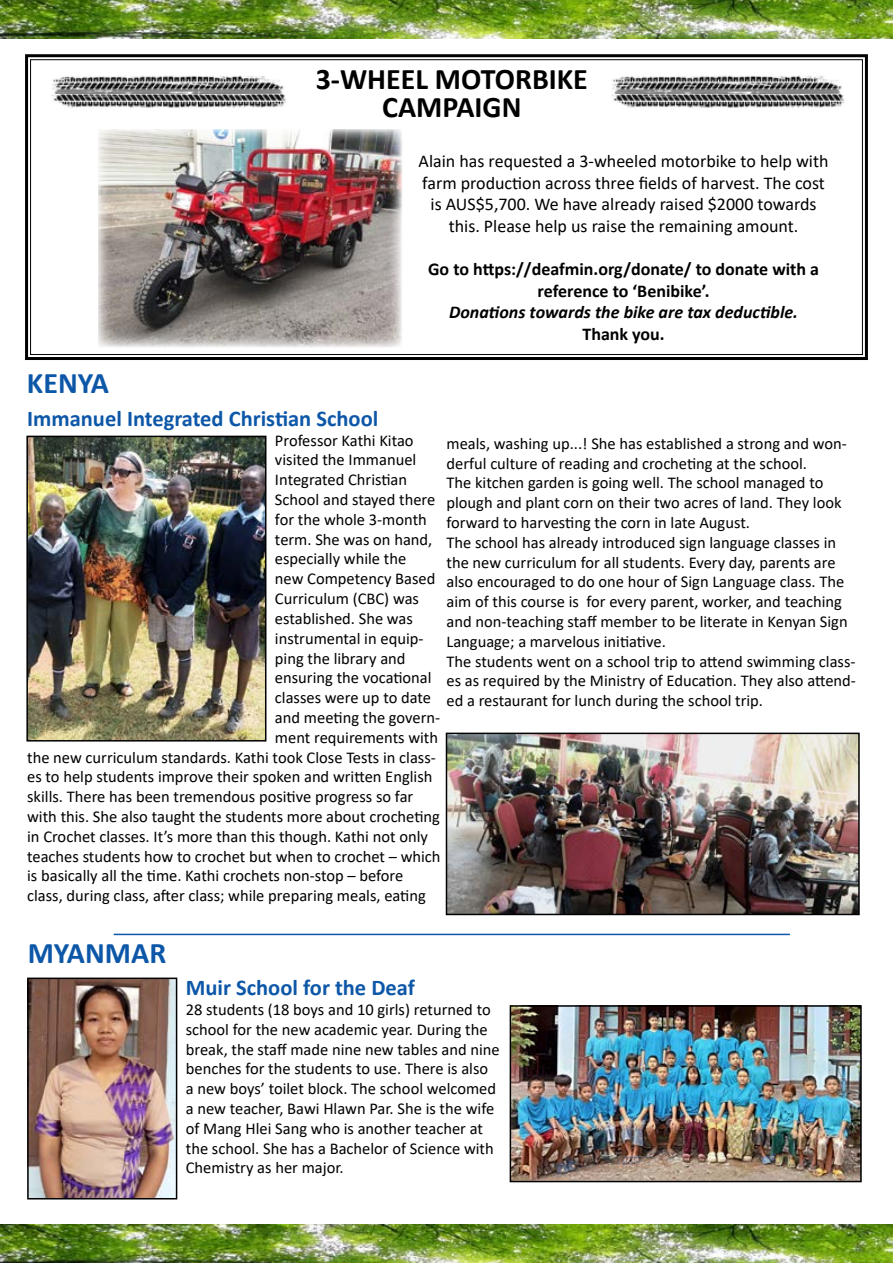
<style>
.page{position:relative;width:893px;height:1263px;background:#fff}
.page>*{position:absolute;margin:0;border:0;box-sizing:border-box;transform-origin:0 0}
.t1{font:700 30px/28.5px "Calibri";color:#000;text-align:center}
.t2{font:700 30px "Calibri";color:#0d57a8}
.t3{font:700 22.5px "Calibri";color:#0d57a8}
.t4{font:18px/21.6px "Calibri";color:#000;text-align:center}
.t5{font:700 18px/21.6px "Calibri";color:#000;text-align:center}
.t6{font:italic 700 18px "Calibri";color:#000}
.t7{font:16.5px/19.8px "Calibri";color:#000}
</style>
<div class="page">
<img style="left:0;top:0;width:893px;height:38px">
<img style="left:0;top:1225px;width:893px;height:38px">
<svg style="left:25px;top:54px;width:843px;height:306px"></svg>
<img style="left:39px;top:69px;width:256px;height:41px">
<img style="left:599px;top:70px;width:256px;height:41px">
<img style="left:98px;top:129px;width:304px;height:218px">
<img style="left:29px;top:439px;width:234px;height:299px">
<div style="left:26px;top:436px;width:240px;height:305px;border:2px solid #000"></div>
<img style="left:449px;top:736px;width:408px;height:176px">
<div style="left:446px;top:733px;width:414px;height:182px;border:2px solid #000"></div>
<img style="left:513px;top:1008px;width:346px;height:171px">
<div style="left:510px;top:1005px;width:352px;height:177px;border:2px solid #000"></div>
<img style="left:30px;top:980px;width:144px;height:216px">
<div style="left:27px;top:977px;width:150px;height:222px;border:2px solid #000"></div>
<hr style="left:114px;top:934px;width:676px;height:1px;background:#0d57a8">
<h1 class="t1" style="left:316px;top:64px;width:274px">3-WHEEL MOTORBIKE<br>CAMPAIGN</h1>
<p class="t4" style="left:419px;top:150px;width:411px">Alain has requested a 3-wheeled motorbike to help with farm production across three fields of harvest. The cost is AUS$5,700. We have already raised $2000 towards this. Please help us raise the remaining amount.</p>
<p class="t5" style="left:428px;top:258px;width:392px">Go to https://deafmin.org/donate/ to donate with a reference to ‘Benibike’.</p>
<p class="t6" style="left:449px;top:300px;width:350px">Donations towards the bike are tax deductible.</p>
<p class="t5" style="left:582px;top:323px;width:84px">Thank you.</p>
<h1 class="t2" style="left:27px;top:362px;width:84px">KENYA</h1>
<h2 class="t3" style="left:27px;top:402px;width:353px">Immanuel Integrated Christian School</h2>
<p class="t7" style="left:275px;top:430px;width:140px">Professor Kathi Kitao</p>
<p class="t7" style="left:275px;top:450px;width:143px">visited the Immanuel</p>
<p class="t7" style="left:275px;top:469px;width:134px">Integrated Christian</p>
<p class="t7" style="left:275px;top:489px;width:162px">School and stayed there</p>
<p class="t7" style="left:275px;top:509px;width:153px">for the whole 3-month</p>
<p class="t7" style="left:275px;top:529px;width:159px">term. She was on hand,</p>
<p class="t7" style="left:275px;top:549px;width:133px">especially while the</p>
<p class="t7" style="left:275px;top:568px;width:162px">new Competency Based</p>
<p class="t7" style="left:275px;top:588px;width:146px">Curriculum (CBC) was</p>
<p class="t7" style="left:275px;top:608px;width:139px">established. She was</p>
<p class="t7" style="left:275px;top:628px;width:150px">instrumental in equip-</p>
<p class="t7" style="left:275px;top:648px;width:132px">ping the library and</p>
<p class="t7" style="left:275px;top:667px;width:158px">ensuring the vocational</p>
<p class="t7" style="left:275px;top:687px;width:158px">classes were up to date</p>
<p class="t7" style="left:275px;top:707px;width:167px">and meeting the govern-</p>
<p class="t7" style="left:275px;top:727px;width:165px">ment requirements with</p>
<p class="t7" style="left:27px;top:747px;width:410px">the new curriculum standards. Kathi took Close Tests in class-</p>
<p class="t7" style="left:27px;top:766px;width:407px">es to help students improve their spoken and written English</p>
<p class="t7" style="left:27px;top:786px;width:388px">skills. There has been tremendous positive progress so far</p>
<p class="t7" style="left:27px;top:806px;width:414px">with this. She also taught the students more about crocheting</p>
<p class="t7" style="left:27px;top:826px;width:402px">in Crochet classes. It’s more than this though. Kathi not only</p>
<p class="t7" style="left:27px;top:846px;width:415px">teaches students how to crochet but when to crochet – which</p>
<p class="t7" style="left:27px;top:865px;width:378px">is basically all the time. Kathi crochets non-stop – before</p>
<p class="t7" style="left:27px;top:885px;width:400px">class, during class, after class; while preparing meals, eating</p>
<p class="t7" style="left:446px;top:433px;width:411px">meals, washing up...! She has established a strong and won&shy;derful culture of reading and crocheting at the school.<br>The kitchen garden is going well. The school managed to plough and plant corn on their two acres of land. They look forward to harvesting the corn in late August.<br>The school has already introduced sign language classes in the new curriculum for all students. Every day, parents are also encouraged to do one hour of Sign Language class. The aim of this course is for every parent, worker, and teaching and non-teaching staff member to be literate in Kenyan Sign Language; a marvelous initiative.<br>The students went on a school trip to attend swimming class&shy;es as required by the Ministry of Education. They also attend&shy;ed a restaurant for lunch during the school trip.</p>
<h1 class="t2" style="left:28px;top:931px;width:140px">MYANMAR</h1>
<h2 class="t3" style="left:186px;top:972px;width:231px">Muir School for the Deaf</h2>
<p class="t7" style="left:186px;top:999px;width:315px">28 students (18 boys and 10 girls) returned to school for the new academic year. During the break, the staff made nine new tables and nine benches for the students to use. There is also a new boys’ toilet block. The school welcomed a new teacher, Bawi Hlawn Par. She is the wife of Mang Hlei Sang who is another teacher at the school. She has a Bachelor of Science with Chemistry as her major.</p>
</div>
